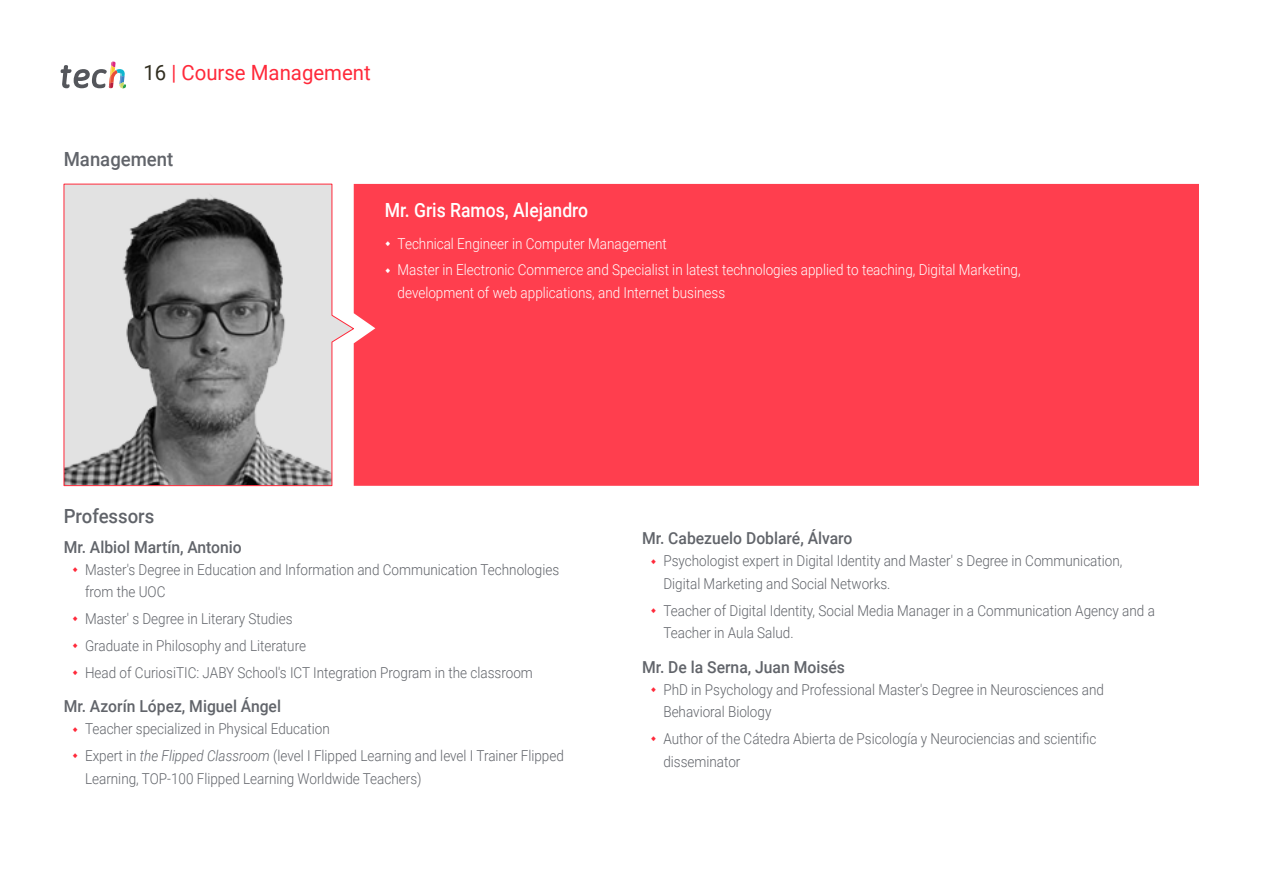
<style>
.page{position:relative;width:1263px;height:893px;background:#fff}
.page>*{position:absolute;margin:0;border:0;box-sizing:border-box;transform-origin:0 0}
.t1{font:21px "Roboto";color:#ff293a}
.t2{font:500 19.5px "Roboto";color:#fff;scale:.9 1}
.t3{font:500 19.5px "Roboto";color:#61646a;scale:.95 1}
.t4{font:500 16.5px "Roboto";color:#61646a;scale:.95 1}
.t5{font:300 15px/22.5px "Roboto";color:#61646a;scale:.9 1}
.t6{font:300 15px/26.7px "Roboto";color:#fff;scale:.9 1}
.s1{color:#312e20}
.s2{font-style:italic}
</style>
<div class="page">
<div style="left:354px;top:184px;width:845px;height:302px;background:#ff3e4e"></div>
<svg style="left:64px;top:184px;width:290px;height:302px;background:#a9a6a7"></svg>
<svg style="left:61px;top:62px;width:65px;height:27px"></svg>
<svg style="left:386px;top:241px;width:4px;height:5px"></svg>
<svg style="left:386px;top:268px;width:4px;height:5px"></svg>
<h1 class="t1" style="left:144px;top:57px;width:229px"><span class="s1">16</span> | Course Management</h1>
<h2 class="t3" style="left:64px;top:145px;width:117px">Management</h2>
<h2 class="t2" style="left:385px;top:196px;width:227px">Mr. Gris Ramos, Alejandro</h2>
<p class="t6" style="left:398px;top:229px;width:694px">Technical Engineer in Computer Management<br>Master in Electronic Commerce and Specialist in latest technologies applied to teaching, Digital Marketing,</p>
<p class="t6" style="left:398px;top:279px;width:365px">development of web applications, and Internet business</p>
<h2 class="t3" style="left:64px;top:502px;width:97px">Professors</h2>
<p class="t4" style="left:64px;top:535px;width:189px">Mr. Albiol Martín, Antonio</p>
<p class="t5" style="left:85px;top:558px;width:528px">Master's Degree in Education and Information and Communication Technologies from the UOC</p>
<p class="t5" style="left:85px;top:605px;width:499px;line-height:26.7px">Master' s Degree in Literary Studies<br>Graduate in Philosophy and Literature<br>Head of CuriosiTIC: JABY School's ICT Integration Program in the classroom</p>
<p class="t4" style="left:64px;top:694px;width:230px">Mr. Azorín López, Miguel Ángel</p>
<p class="t5" style="left:85px;top:715px;width:534px;line-height:26.7px">Teacher specialized in Physical Education<br>Expert in <span class="s2">the Flipped Classroom</span> (level I Flipped Learning and level I Trainer Flipped</p>
<p class="t5" style="left:85px;top:766px;width:375px">Learning, TOP-100 Flipped Learning Worldwide Teachers)</p>
<p class="t4" style="left:642px;top:527px;width:223px">Mr. Cabezuelo Doblaré, Álvaro</p>
<p class="t5" style="left:663px;top:549px;width:511px">Psychologist expert in Digital Identity and Master' s Degree in Communication,<br>Digital Marketing and Social Networks.</p>
<p class="t5" style="left:663px;top:599px;width:548px">Teacher of Digital Identity, Social Media Manager in a Communication Agency and a<br>Teacher in Aula Salud.</p>
<p class="t4" style="left:642px;top:655px;width:215px">Mr. De la Serna, Juan Moisés</p>
<p class="t5" style="left:663px;top:678px;width:491px">PhD in Psychology and Professional Master's Degree in Neurosciences and<br>Behavioral Biology</p>
<p class="t5" style="left:663px;top:727px;width:483px">Author of the Cátedra Abierta de Psicología y Neurociencias and scientific disseminator</p>
</div>
